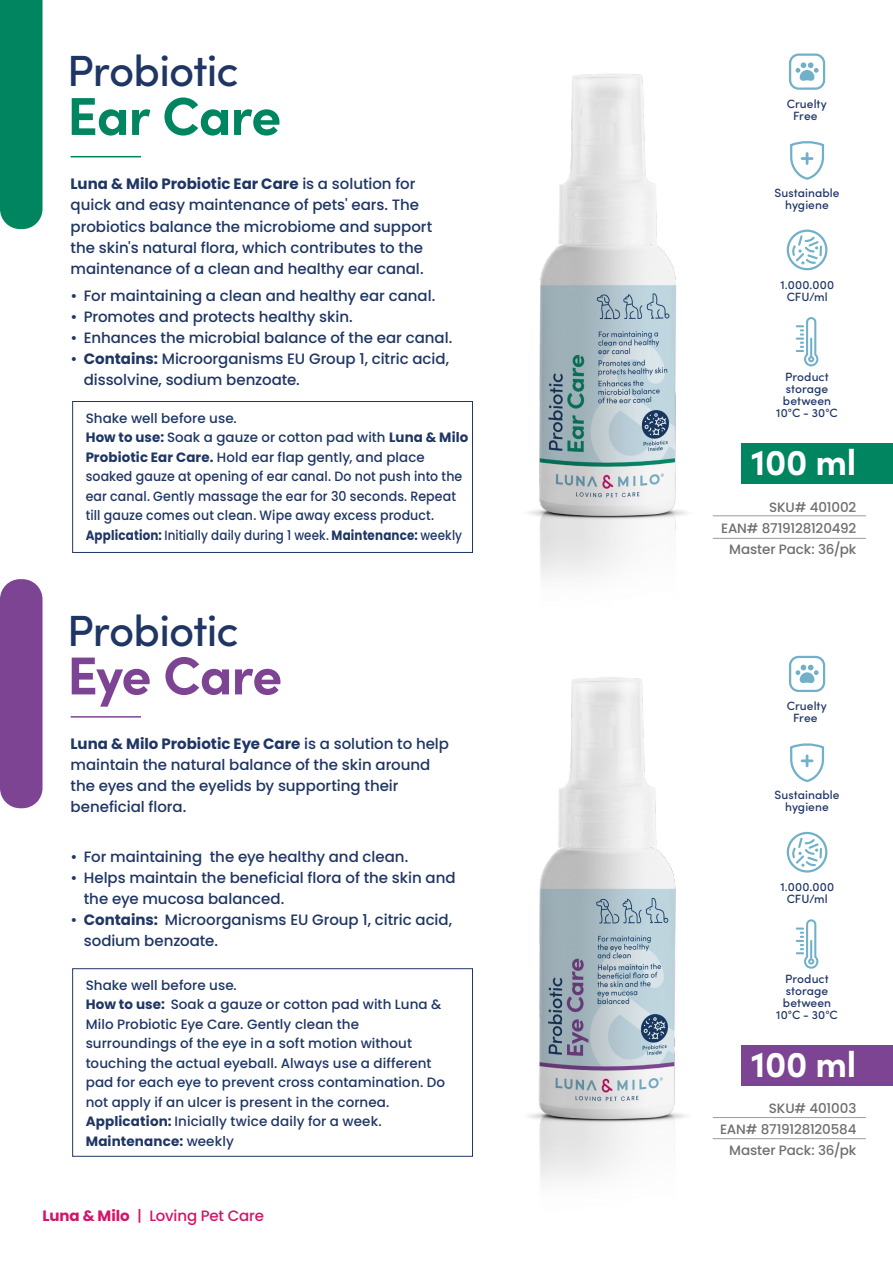
<style>
.page{position:relative;width:893px;height:1263px;background:#fff}
.page>*{position:absolute;margin:0;border:0;box-sizing:border-box;transform-origin:0 0}
.t1{font:700 53.4px "Sofia Pro";letter-spacing:-.02em;color:#008561}
.t2{font:700 53.4px "Sofia Pro";letter-spacing:-.025em;color:#7d4494}
.t3{font:500 43.8px "Sofia Pro";letter-spacing:-.02em;color:#1f3664}
.t4{font:700 36.3px "Sofia Pro";letter-spacing:-.01em;color:#fff}
.t5{font:500 15px/21px "Poppins";letter-spacing:-.005em;color:#1f3664}
.t6{font:500 15px "Poppins";letter-spacing:-.015em;color:#d31468}
.t7{font:500 13.5px/19.5px "Poppins";letter-spacing:.01em;color:#1f3664}
.t8{font:500 13.5px/21px "Poppins";letter-spacing:-.01em;color:#706f6f;text-align:right}
.t9{font:500 12px/12px "Sofia Pro";letter-spacing:.005em;color:#1f3664;text-align:center}
.s1{font-weight:700}
</style>
<div class="page">
<div style="left:0;top:579px;width:43px;height:229px;background:#7d4494;border-radius:20px"></div>
<div style="left:0;top:0;width:43px;height:229px;background:#008561"></div>
<img style="left:528px;top:677px;width:215px;height:504px">
<img style="left:529px;top:73px;width:214px;height:506px">
<div style="left:72px;top:401px;width:401px;height:152px;border:1px solid #1f3664"></div>
<hr style="left:713px;top:516px;width:153px;height:1px;background:#9b9b9a">
<hr style="left:713px;top:538px;width:153px;height:1px;background:#9b9b9a">
<div style="left:72px;top:968px;width:401px;height:188px;border:1px solid #1f3664"></div>
<hr style="left:713px;top:1117px;width:153px;height:1px;background:#9b9b9a">
<hr style="left:713px;top:1138px;width:153px;height:1px;background:#9b9b9a">
<svg style="left:796px;top:317px;width:22px;height:49px"></svg>
<svg style="left:790px;top:141px;width:35px;height:39px"></svg>
<svg style="left:792px;top:235px;width:30px;height:29px"></svg>
<div style="left:787px;top:230px;width:40px;height:40px;border:2px solid #70b0c8;border-radius:50%"></div>
<div style="left:789px;top:54px;width:36px;height:36px;border:2px solid #70b0c8;border-radius:8px"></div>
<svg style="left:795px;top:62px;width:24px;height:19px"></svg>
<svg style="left:796px;top:919px;width:22px;height:50px"></svg>
<svg style="left:790px;top:743px;width:35px;height:39px"></svg>
<svg style="left:792px;top:837px;width:30px;height:30px"></svg>
<div style="left:787px;top:832px;width:40px;height:40px;border:2px solid #70b0c8;border-radius:50%"></div>
<div style="left:789px;top:656px;width:36px;height:36px;border:2px solid #70b0c8;border-radius:8px"></div>
<svg style="left:795px;top:665px;width:24px;height:19px"></svg>
<div style="left:741px;top:443px;width:152px;height:40px;background:#008561"></div>
<div style="left:741px;top:1045px;width:152px;height:40px;background:#7d4494"></div>
<hr style="left:71px;top:156px;width:70px;height:1px;background:#008561">
<hr style="left:71px;top:716px;width:70px;height:2px;background:#7d4494">
<div style="left:0;top:0;width:5px;height:210px;background:#008561"></div>
<h2 class="t3" style="left:67px;top:39px;width:173px">Probiotic</h2>
<h1 class="t1" style="left:67px;top:75px;width:216px">Ear Care</h1>
<p class="t5" style="left:71px;top:174px;width:363px"><span class="s1">Luna &amp; Milo Probiotic Ear Care</span> is a solution for quick and easy maintenance of pets' ears. The probiotics balance the microbiome and support the skin's natural flora, which contributes to the maintenance of a clean and healthy ear canal.</p>
<p class="t5" style="left:71px;top:285px;width:366px">• For maintaining a clean and healthy ear canal.</p>
<p class="t5" style="left:71px;top:306px;width:284px">• Promotes and protects healthy skin.</p>
<p class="t5" style="left:71px;top:327px;width:383px">• Enhances the microbial balance of the ear canal.</p>
<p class="t5" style="left:84px;top:348px;width:367px;text-indent:-13px">• <span class="s1">Contains:</span> Microorganisms EU Group 1, citric acid, dissolvine, sodium benzoate.</p>
<p class="t7" style="left:86px;top:408px;width:384px">Shake well before use.<br><span class="s1">How to use:</span> Soak a gauze or cotton pad with <span class="s1">Luna &amp; Milo Probiotic Ear Care.</span> Hold ear flap gently, and place soaked gauze at opening of ear canal. Do not push into the ear canal. Gently massage the ear for 30 seconds. Repeat till gauze comes out clean. Wipe away excess product.<br><span class="s1">Application:</span> Initially daily during 1 week. <span class="s1">Maintenance:</span> weekly</p>
<h2 class="t3" style="left:67px;top:598px;width:173px">Probiotic</h2>
<h1 class="t2" style="left:67px;top:634px;width:217px">Eye Care</h1>
<p class="t5" style="left:71px;top:733px;width:380px"><span class="s1">Luna &amp; Milo Probiotic Eye Care</span> is a solution to help maintain the natural balance of the skin around the eyes and the eyelids by supporting their beneficial flora.</p>
<p class="t5" style="left:71px;top:846px;width:339px">• For maintaining the eye healthy and clean.</p>
<p class="t5" style="left:84px;top:867px;width:373px;text-indent:-13px">• Helps maintain the beneficial flora of the skin and the eye mucosa balanced.</p>
<p class="t5" style="left:84px;top:909px;width:370px;text-indent:-13px">• <span class="s1">Contains:</span> Microorganisms EU Group 1, citric acid, sodium benzoate.</p>
<p class="t7" style="left:86px;top:975px;width:361px">Shake well before use.<br><span class="s1">How to use:</span> Soak a gauze or cotton pad with Luna &amp; Milo Probiotic Eye Care. Gently clean the surroundings of the eye in a soft motion without touching the actual eyeball. Always use a different pad for each eye to prevent cross contamination. Do not apply if an ulcer is present in the cornea.<br><span class="s1">Application:</span> Inicially twice daily for a week.<br><span class="s1">Maintenance:</span> weekly</p>
<p class="t6" style="left:43px;top:1206px;width:223px"><span class="s1">Luna &amp; Milo</span> | Loving Pet Care</p>
<p class="t9" style="left:787px;top:97px;width:42px">Cruelty<br>Free</p>
<p class="t9" style="left:774px;top:186px;width:67px">Sustainable hygiene</p>
<p class="t9" style="left:780px;top:278px;width:55px">1.000.000<br>CFU/ml</p>
<p class="t9" style="left:776px;top:370px;width:63px">Product storage between<br>10°C - 30°C</p>
<h3 class="t4" style="left:751px;top:435px;width:107px">100 ml</h3>
<p class="t8" style="left:721px;top:496px;width:137px">SKU# 401002<br>EAN# 8719128120492<br>Master Pack: 36/pk</p>
<p class="t9" style="left:787px;top:699px;width:42px">Cruelty<br>Free</p>
<p class="t9" style="left:774px;top:788px;width:67px">Sustainable hygiene</p>
<p class="t9" style="left:780px;top:880px;width:55px">1.000.000<br>CFU/ml</p>
<p class="t9" style="left:776px;top:972px;width:63px">Product storage between<br>10°C - 30°C</p>
<h3 class="t4" style="left:751px;top:1037px;width:107px">100 ml</h3>
<p class="t8" style="left:720px;top:1098px;width:138px">SKU# 401003<br>EAN# 8719128120584<br>Master Pack: 36/pk</p>
</div>
